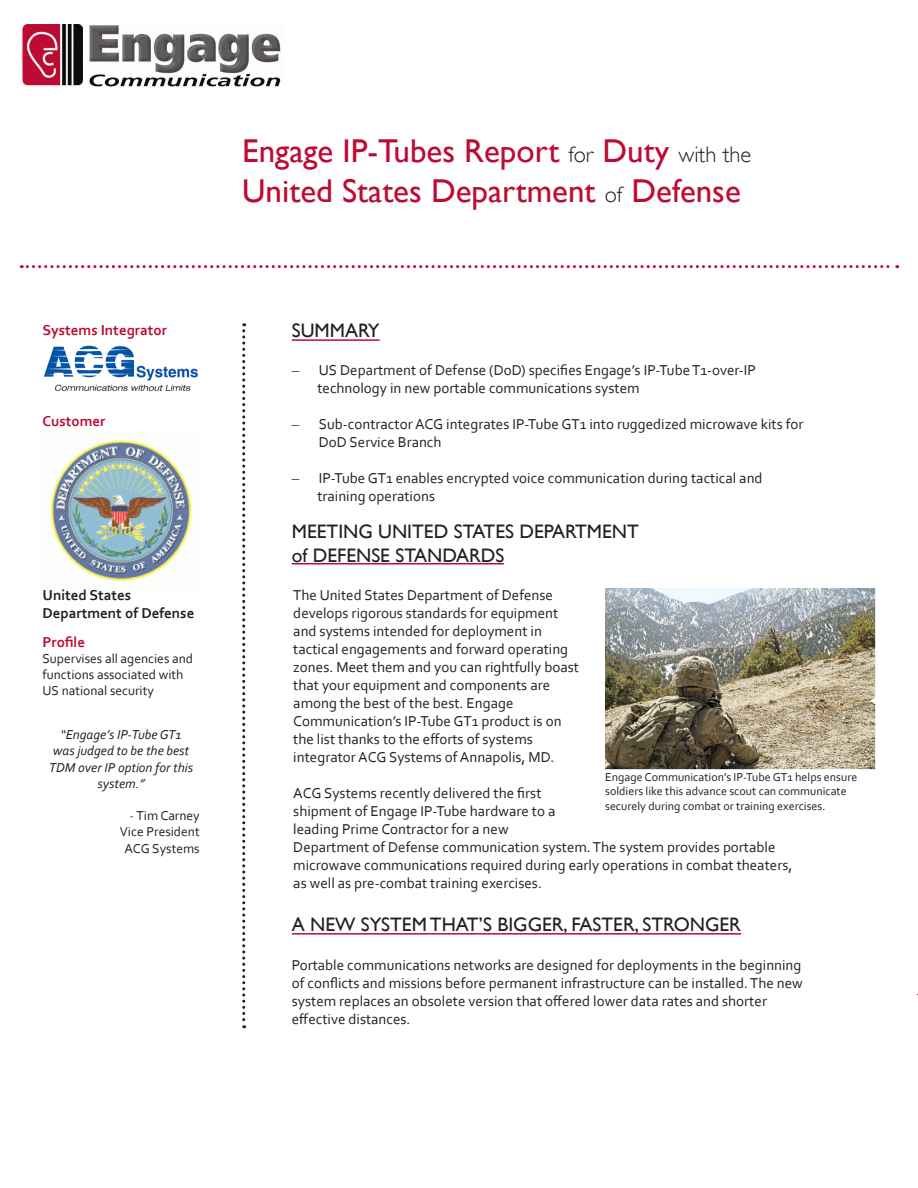
<style>
.page{position:relative;width:918px;height:1188px;background:#fff}
.page>*{position:absolute;margin:0;border:0;box-sizing:border-box;transform-origin:0 0}
.t1{font:33px/39.6px "Gill Sans";color:#be0b33}
.t2{font:19.5px "Gill Sans";color:#231f20}
.t3{font:15px/18px "Corbel";color:#231f20}
.t4{font:700 15px "Corbel";color:#be0b33}
.t5{font:700 15px "Corbel";color:#231f20}
.t6{font:13.5px/16.2px "Corbel";color:#231f20}
.t7{font:italic 13.5px/16.2px "Corbel";color:#231f20;text-align:center}
.t8{font:12px/14.4px "Corbel";color:#231f20}
.s1{font-weight:300;font-size:22.5px;color:#231f20}
.s2{font-style:italic;color:#be0b33}
.s3{font-family:"Times"}
</style>
<div class="page">
<svg style="left:242px;top:323px;width:3px;height:705px"></svg>
<img style="left:21px;top:24px;width:260px;height:63px">
<svg style="left:21px;top:265px;width:877px;height:3px"></svg>
<img style="left:50px;top:439px;width:142px;height:143px">
<hr style="left:292px;top:339px;width:88px;height:2px;background:#be0b33">
<hr style="left:292px;top:563px;width:212px;height:1px;background:#be0b33">
<hr style="left:292px;top:933px;width:449px;height:2px;background:#be0b33">
<img style="left:605px;top:589px;width:271px;height:180px">
<img style="left:43px;top:345px;width:155px;height:47px">
<p class="t1" style="left:242px;top:131px;width:511px">Engage IP-Tubes Report <span class="s1">for</span> Duty <span class="s1">with the<br></span>United States Department <span class="s1">of</span> Defense</p>
<p class="t4" style="left:43px;top:321px;width:126px">Systems Integrator</p>
<p class="t4" style="left:43px;top:412px;width:65px">Customer</p>
<p class="t5" style="left:43px;top:586px;width:90px">United States</p>
<p class="t5" style="left:43px;top:604px;width:153px">Department of Defense</p>
<p class="t4" style="left:43px;top:633px;width:44px">Profile</p>
<p class="t6" style="left:43px;top:650px;width:152px">Supervises all agencies and functions associated with<br>US national security</p>
<p class="t7" style="left:49px;top:726px;width:145px">“Engage’s IP-Tube GT1 was judged to be the best<br>TDM over IP option for this system.”</p>
<p class="t6" style="left:129px;top:807px;width:72px"><span class="s2">-</span> Tim Carney</p>
<p class="t6" style="left:120px;top:823px;width:81px">Vice President</p>
<p class="t6" style="left:125px;top:840px;width:77px">ACG Systems</p>
<p class="t2" style="left:292px;top:319px;width:89px">SUMMARY</p>
<p class="t3" style="left:292px;top:361px;width:466px"><span class="s3">–</span> US Department of Defense (DoD) specifies Engage’s IP-Tube T1-over-IP</p>
<p class="t3" style="left:317px;top:379px;width:324px">technology in new portable communications system</p>
<p class="t3" style="left:319px;top:415px;width:486px;text-indent:-27px"><span class="s3">–</span> Sub-contractor ACG integrates IP-Tube GT1 into ruggedized microwave kits for<br>DoD Service Branch</p>
<p class="t3" style="left:292px;top:469px;width:472px"><span class="s3">–</span> IP-Tube GT1 enables encrypted voice communication during tactical and</p>
<p class="t3" style="left:317px;top:487px;width:119px">training operations</p>
<p class="t2" style="left:292px;top:520px;width:349px">MEETING UNITED STATES DEPARTMENT</p>
<p class="t2" style="left:292px;top:544px;width:214px">of DEFENSE STANDARDS</p>
<p class="t3" style="left:293px;top:585px;width:261px">The United States Department of Defense</p>
<p class="t3" style="left:293px;top:603px;width:287px">develops rigorous standards for equipment and systems intended for deployment in tactical engagements and forward operating zones. Meet them and you can rightfully boast that your equipment and components are among the best of the best. Engage</p>
<p class="t3" style="left:293px;top:711px;width:270px">Communication’s IP-Tube GT1 product is on the list thanks to the efforts of systems</p>
<p class="t3" style="left:293px;top:747px;width:263px">integrator ACG Systems of Annapolis, MD.</p>
<p class="t3" style="left:293px;top:783px;width:250px">ACG Systems recently delivered the first</p>
<p class="t3" style="left:293px;top:801px;width:264px">shipment of Engage IP-Tube hardware to a leading Prime Contractor for a new</p>
<p class="t3" style="left:293px;top:837px;width:501px">Department of Defense communication system. The system provides portable microwave communications required during early operations in combat theaters, as well as pre-combat training exercises.</p>
<p class="t8" style="left:605px;top:770px;width:254px">Engage Communication’s IP-Tube GT1 helps ensure soldiers like this advance scout can communicate securely during combat or training exercises.</p>
<p class="t2" style="left:292px;top:913px;width:451px">A NEW SYSTEM THAT’S BIGGER, FASTER, STRONGER</p>
<p class="t3" style="left:292px;top:956px;width:513px;text-align:justify">Portable communications networks are designed for deployments in the beginning of conflicts and missions before permanent infrastructure can be installed. The new system replaces an obsolete version that offered lower data rates and shorter</p>
<p class="t3" style="left:292px;top:1010px;width:120px">effective distances.</p>
</div>
